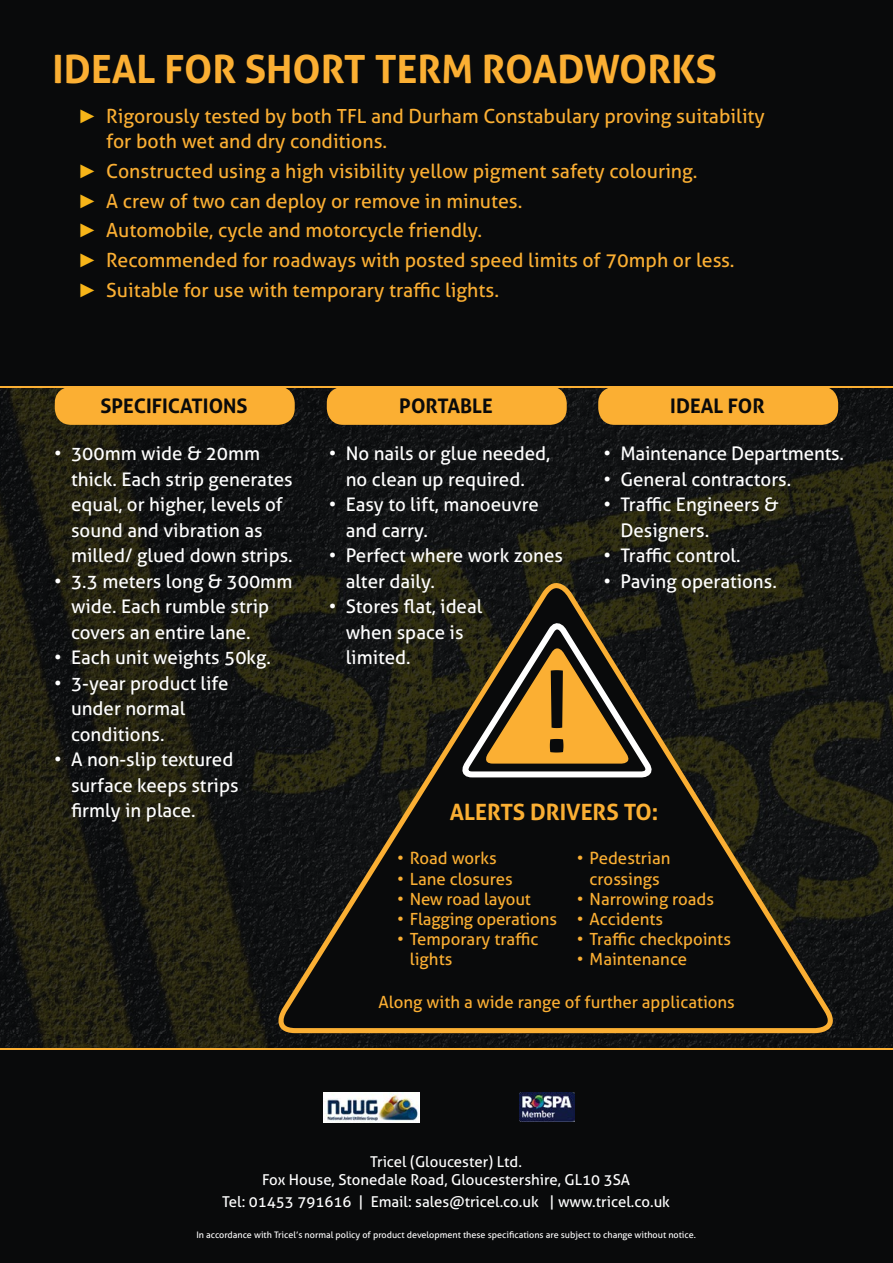
<style>
.page{position:relative;width:893px;height:1263px;background:#090a0b}
.page>*{position:absolute;margin:0;border:0;box-sizing:border-box;transform-origin:0 0}
.t1{font:113.25px "Aller";color:#090a0b}
.t2{font:700 39px "Aller";color:#fbaf33}
.t3{font:700 22.5px "Aller";color:#fbaf33}
.t4{font:700 20.1px "Aller";color:#090a0b}
.t5{font:19.5px/29.7px "Aller";color:#fbaf33}
.t6{font:18.75px/25.5px "Aller";color:#fff}
.t7{font:16.8px/20.1px "Aller";color:#fbaf33}
.t8{font:15px/18px "Aller";color:#fff;text-align:center}
.t9{font:9px "Aller";color:#fff}
.s1{font-family:"Arial";font-weight:700;color:#f7b519}
</style>
<div class="page">
<img style="left:0;top:387px;width:893px;height:661px">
<hr style="left:0;top:1048px;width:893px;height:1px;background:#fbaf33">
<hr style="left:0;top:386px;width:893px;height:1px;background:#fbaf33">
<img style="left:323px;top:1093px;width:97px;height:29px">
<img style="left:520px;top:1092px;width:54px;height:30px">
<svg style="left:272px;top:574px;width:567px;height:462px;background:#1a1810"></svg>
<div style="left:55px;top:387px;width:240px;height:38px;background:#fbaf33;border-radius:16px"></div>
<div style="left:327px;top:387px;width:240px;height:38px;background:#fbaf33;border-radius:17px"></div>
<div style="left:598px;top:387px;width:240px;height:38px;background:#fbaf33;border-radius:17px"></div>
<svg style="left:459px;top:621px;width:194px;height:165px;background:#735b31"></svg>
<h2 class="t2" style="left:53px;top:45px;width:666px">IDEAL FOR SHORT TERM ROADWORKS</h2>
<p class="t5" style="left:106px;top:103px;width:660px;line-height:25.5px;text-indent:-28px"><span class="s1">►</span> Rigorously tested by both TFL and Durham Constabulary proving suitability for both wet and dry conditions.</p>
<p class="t5" style="left:78px;top:156px;width:658px"><span class="s1">►</span> Constructed using a high visibility yellow pigment safety colouring.<br><span class="s1">►</span> A crew of two can deploy or remove in minutes.<br><span class="s1">►</span> Automobile, cycle and motorcycle friendly.<br><span class="s1">►</span> Recommended for roadways with posted speed limits of 70mph or less. <span class="s1">►</span> Suitable for use with temporary traffic lights.</p>
<p class="t4" style="left:100px;top:394px;width:149px">SPECIFICATIONS</p>
<p class="t4" style="left:399px;top:394px;width:95px">PORTABLE</p>
<p class="t4" style="left:670px;top:394px;width:96px">IDEAL FOR</p>
<p class="t6" style="left:71px;top:441px;width:223px;text-indent:-17px">• 300mm wide &amp; 20mm thick. Each strip generates equal, or higher, levels of sound and vibration as milled/ glued down strips.</p>
<p class="t6" style="left:71px;top:568px;width:223px;text-indent:-17px">• 3.3 meters long &amp; 300mm wide. Each rumble strip covers an entire lane.</p>
<p class="t6" style="left:54px;top:645px;width:218px">• Each unit weights 50kg.</p>
<p class="t6" style="left:71px;top:670px;width:159px;text-indent:-17px">• 3-year product life under normal conditions.</p>
<p class="t6" style="left:71px;top:747px;width:169px;text-indent:-17px">• A non-slip textured surface keeps strips firmly in place.</p>
<p class="t6" style="left:329px;top:441px;width:223px;text-align:center">• No nails or glue needed, no clean up required.</p>
<p class="t6" style="left:346px;top:492px;width:195px;text-indent:-17px">• Easy to lift, manoeuvre and carry.</p>
<p class="t6" style="left:346px;top:543px;width:219px;text-indent:-17px">• Perfect where work zones alter daily.</p>
<p class="t6" style="left:346px;top:594px;width:138px;text-indent:-17px">• Stores flat, ideal when space is limited.</p>
<h1 class="t1" style="left:540px;top:643px;width:34px">!</h1>
<p class="t6" style="left:603px;top:441px;width:242px">• Maintenance Departments.</p>
<p class="t6" style="left:603px;top:466px;width:189px">• General contractors.</p>
<p class="t6" style="left:620px;top:492px;width:159px;text-indent:-17px">• Traffic Engineers &amp;<br>Designers.</p>
<p class="t6" style="left:603px;top:543px;width:139px">• Traffic control.</p>
<p class="t6" style="left:603px;top:568px;width:175px">• Paving operations.</p>
<p class="t3" style="left:450px;top:798px;width:210px">ALERTS DRIVERS TO:</p>
<p class="t7" style="left:397px;top:848px;width:101px">• Road works</p>
<p class="t7" style="left:397px;top:868px;width:117px">• Lane closures</p>
<p class="t7" style="left:397px;top:889px;width:135px">• New road layout</p>
<p class="t7" style="left:397px;top:909px;width:161px">• Flagging operations</p>
<p class="t7" style="left:410px;top:929px;width:130px;text-indent:-13px">• Temporary traffic lights</p>
<p class="t7" style="left:577px;top:848px;width:95px;text-align:center">• Pedestrian crossings</p>
<p class="t7" style="left:577px;top:889px;width:139px">• Narrowing roads</p>
<p class="t7" style="left:577px;top:909px;width:88px">• Accidents</p>
<p class="t7" style="left:577px;top:929px;width:156px">• Traffic checkpoints</p>
<p class="t7" style="left:577px;top:949px;width:112px">• Maintenance</p>
<p class="t7" style="left:378px;top:992px;width:358px">Along with a wide range of further applications</p>
<p class="t8" style="left:262px;top:1152px;width:370px">Tricel (Gloucester) Ltd.<br>Fox House, Stonedale Road, Gloucestershire, GL10 3SA</p>
<p class="t8" style="left:222px;top:1193px;width:449px">Tel: 01453 791616 | Email: sales@tricel.co.uk | www.tricel.co.uk</p>
<p class="t9" style="left:196px;top:1229px;width:501px">In accordance with Tricel’s normal policy of product development these specifications are subject to change without notice.</p>
</div>
